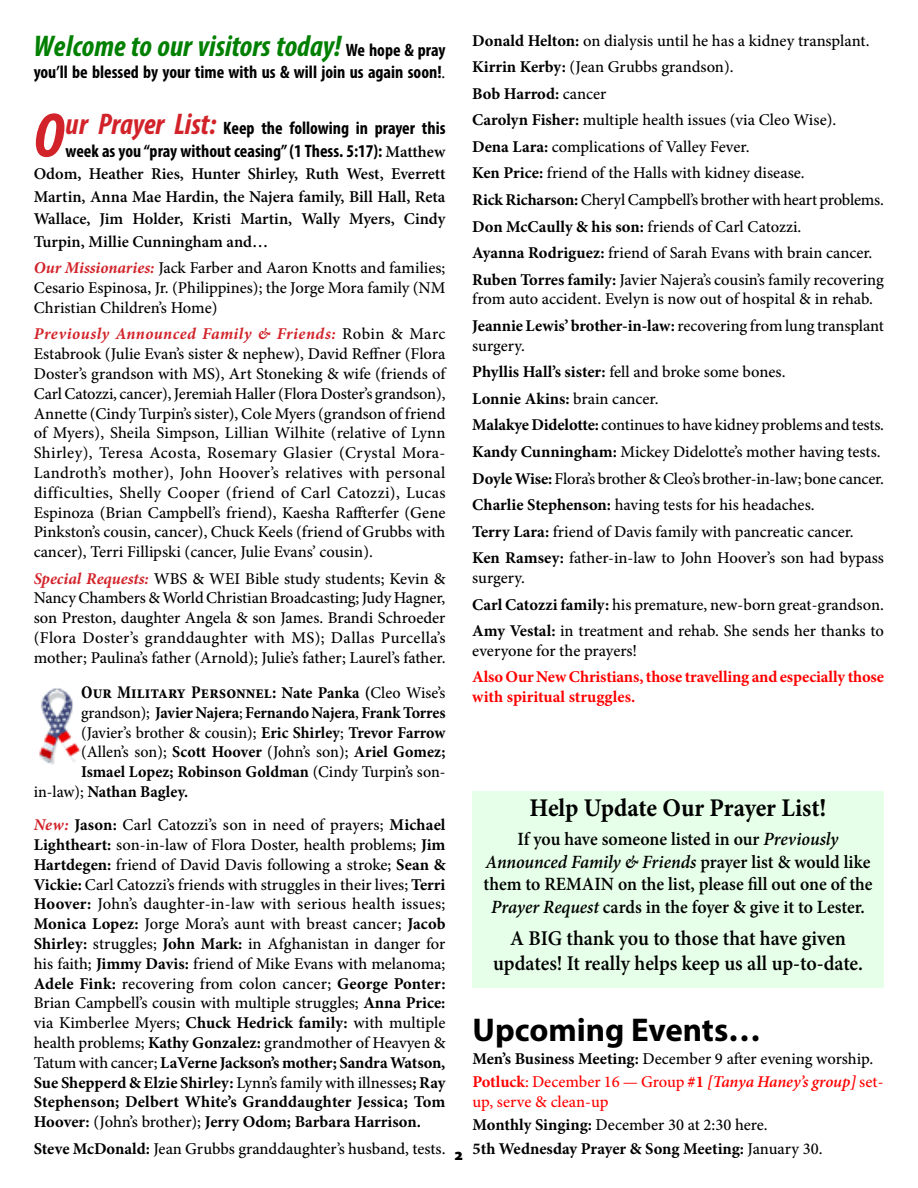
<style>
.page{position:relative;width:918px;height:1188px;background:#fff}
.page>*{position:absolute;margin:0;border:0;box-sizing:border-box;transform-origin:0 0}
.t1{font:700 33px "Myriad Pro";color:#000}
.t2{font:italic 700 condensed 30px "Myriad Pro";color:#008000}
.t3{font:700 25.5px "Minion Pro";letter-spacing:-.005em;color:#000;scale:.95 1}
.t4{font:600 21px/25.2px "Minion Pro";color:#000;text-align:center;scale:.95 1}
.t5{font:600 18.75px/22.5px "Minion Pro";color:#000;text-align:center;scale:.95 1}
.t6{font:700 condensed 18px/22.5px "Myriad Pro";color:#000;text-align:right}
.t7{font:700 condensed 18px "Minion Pro";color:#000}
.t8{font:500 16.5px/19.8px "Minion Pro";letter-spacing:-.005em;color:#000}
.t9{font:700 16.5px/23.2px "Minion Pro";letter-spacing:-.005em;color:#000}
.t10{font:600 16.5px/22.5px "Minion Pro";color:#000;text-align:justify}
.t11{font:700 16.5px/19.8px "Minion Pro";letter-spacing:-.01em;color:#f00}
.s1{font-style:normal;font-size:18px;color:#000}
.s2{font-family:"Minion Pro";font-weight:500;font-stretch:normal;font-size:16.5px}
.s3{font-style:italic;font-size:63.45px;color:#d2232a}
.s4{font-style:italic;font-size:30px;color:#d2232a}
.s5{font-family:"Minion Pro";font-weight:600;font-stretch:normal;font-size:16.5px}
.s6{font-weight:700;font-style:italic;color:#d2232a}
.s7{font-stretch:normal;font-size:16.5px}
.s8{font-weight:500;font-stretch:normal;font-size:16.5px}
.s9{font-weight:500}
.s10{font-weight:700}
.s11{font-family:"Myriad Pro";font-weight:900}
.s12{font-style:italic}
.s13{font-weight:700;color:#f00}
.s14{color:#f00}
.s15{font-weight:600;font-style:italic;color:#f00}
.s16{font-weight:500;color:#f00}
</style>
<div class="page">
<img style="left:39px;top:688px;width:42px;height:77px">
<div style="left:472px;top:791px;width:412px;height:196px;background:#e6ffe9"></div>
<h2 class="t2" style="left:34px;top:28px;width:413px">Welcome to our visitors today! <span class="s1">We hope &amp; pray</span></h2>
<p class="t6" style="left:34px;top:60px;width:413px">you’ll be blessed by your time with us &amp; will join us again soon!<span class="s2">.</span></p>
<p class="t6" style="left:34px;top:116px;width:413px"><span class="s3">O</span><span class="s4">ur Prayer List:</span> Keep the following in prayer this week as you “pray without ceasing” (1 Thess. 5:17): <span class="s5">Matthew</span></p>
<p class="t10" style="left:34px;top:162px;width:413px">Odom, Heather Ries, Hunter Shirley, Ruth West, Everrett Martin, Anna Mae Hardin, the Najera family, Bill Hall, Reta Wallace, Jim Holder, Kristi Martin, Wally Myers, Cindy Turpin, Millie Cunningham and…</p>
<p class="t8" style="left:34px;top:258px;width:413px;text-align:justify"><span class="s6">Our Missionaries:</span> Jack Farber and Aaron Knotts and families; Cesario Espinosa, Jr. (Philippines); the Jorge Mora family (NM Christian Children’s Home)</p>
<p class="t8" style="left:34px;top:324px;width:413px;text-align:justify"><span class="s6">Previously Announced Family &amp; Friends:</span> Robin &amp; Marc Estabrook (Julie Evan’s sister &amp; nephew), David Reffner (Flora Doster’s grandson with MS), Art Stoneking &amp; wife (friends of Carl Catozzi, cancer), Jeremiah Haller (Flora Doster’s grandson), Annette (Cindy Turpin’s sister), Cole Myers (grandson of friend of Myers), Sheila Simpson, Lillian Wilhite (relative of Lynn Shirley), Teresa Acosta, Rosemary Glasier (Crystal Mora-Landroth’s mother), John Hoover’s relatives with personal difficulties, Shelly Cooper (friend of Carl Catozzi), Lucas Espinoza (Brian Campbell’s friend), Kaesha Raffterfer (Gene Pinkston’s cousin, cancer), Chuck Keels (friend of Grubbs with cancer), Terri Fillipski (cancer, Julie Evans’ cousin).</p>
<p class="t8" style="left:34px;top:569px;width:413px;text-align:justify"><span class="s6">Special Requests:</span> WBS &amp; WEI Bible study students; Kevin &amp; Nancy Chambers &amp; World Christian Broadcasting; Judy Hagner, son Preston, daughter Angela &amp; son James. Brandi Schroeder (Flora Doster’s granddaughter with MS); Dallas Purcella’s mother; Paulina’s father (Arnold); Julie’s father; Laurel’s father.</p>
<p class="t7" style="left:81px;top:680px;width:366px">Our Military Personnel: <span class="s7">Nate Panka (</span><span class="s8">Cleo Wise’s</span></p>
<p class="t9" style="left:81px;top:701px;width:366px"><span class="s9">grandson);</span> Javier Najera<span class="s9">;</span> Fernando Najera<span class="s9">,</span> Frank Torres</p>
<p class="t8" style="left:81px;top:722px;width:366px">(Javier’s brother &amp; cousin); <span class="s10">Eric Shirley</span>; <span class="s10">Trevor Farrow</span></p>
<p class="t8" style="left:81px;top:742px;width:366px">(Allen’s son); <span class="s10">Scott Hoover</span> (John’s son); <span class="s10">Ariel Gomez;</span></p>
<p class="t9" style="left:81px;top:760px;width:366px">Ismael Lopez; Robinson Goldman <span class="s9">(Cindy Turpin’s son-</span></p>
<p class="t9" style="left:34px;top:780px;width:156px"><span class="s9">in-law);</span> Nathan Bagley.</p>
<p class="t8" style="left:34px;top:815px;width:413px;text-align:justify"><span class="s6">New:</span> <span class="s10">Jason:</span> Carl Catozzi’s son in need of prayers; <span class="s10">Michael Lightheart:</span> son-in-law of Flora Doster, health problems; <span class="s10">Jim Hartdegen:</span> friend of David Davis following a stroke; <span class="s10">Sean &amp; Vickie:</span> Carl Catozzi’s friends with struggles in their lives; <span class="s10">Terri Hoover:</span> John’s daughter-in-law with serious health issues; <span class="s10">Monica Lopez:</span> Jorge Mora’s aunt with breast cancer; <span class="s10">Jacob Shirley:</span> struggles; <span class="s10">John Mark:</span> in Afghanistan in danger for his faith; <span class="s10">Jimmy Davis:</span> friend of Mike Evans with melanoma; <span class="s10">Adele Fink:</span> recovering from colon cancer; <span class="s10">George Ponter:<br></span>Brian Campbell’s cousin with multiple struggles; <span class="s10">Anna Price: </span>via Kimberlee Myers; <span class="s10">Chuck Hedrick family:</span> with multiple health problems; <span class="s10">Kathy Gonzalez:</span> grandmother of Heavyen &amp; Tatum with cancer; <span class="s10">LaVerne Jackson’s mother; Sandra Watson, Sue Shepperd &amp; Elzie Shirley:</span> Lynn’s family with illnesses<span class="s10">; Ray Stephenson; Delbert White’s Granddaughter Jessica; Tom Hoover:</span> (John’s brother); <span class="s10">Jerry Odom; Barbara Harrison.</span></p>
<p class="t8" style="left:34px;top:1139px;width:431px"><span class="s10">Steve McDonald:</span> Jean Grubbs granddaughter’s husband, tests. <span class="s11">2</span></p>
<p class="t8" style="left:472px;top:27px;width:413px;line-height:26.5px"><span class="s10">Donald Helton:</span> on dialysis until he has a kidney transplant.<br><span class="s10">Kirrin Kerby:</span> (Jean Grubbs grandson).<br><span class="s10">Bob Harrod:</span> cancer<br><span class="s10">Carolyn Fisher:</span> multiple health issues (via Cleo Wise).<br><span class="s10">Dena Lara:</span> complications of Valley Fever.<br><span class="s10">Ken Price:</span> friend of the Halls with kidney disease.<br><span class="s10">Rick Richarson:</span> Cheryl Campbell’s brother with heart problems.<br><span class="s10">Don McCaully &amp; his son:</span> friends of Carl Catozzi.<br><span class="s10">Ayanna Rodriguez:</span> friend of Sarah Evans with brain cancer.<br><span class="s10">Ruben Torres family:</span> Javier Najera’s cousin’s family recovering</p>
<p class="t8" style="left:472px;top:286px;width:413px;line-height:26.5px">from auto accident. Evelyn is now out of hospital &amp; in rehab.<br><span class="s10">Jeannie Lewis’ brother-in-law:</span> recovering from lung transplant</p>
<p class="t8" style="left:472px;top:332px;width:413px;line-height:26.5px">surgery.<br><span class="s10">Phyllis Hall’s sister:</span> fell and broke some bones.<br><span class="s10">Lonnie Akins:</span> brain cancer.<br><span class="s10">Malakye Didelotte:</span> continues to have kidney problems and tests.<br><span class="s10">Kandy Cunningham:</span> Mickey Didelotte’s mother having tests.<br><span class="s10">Doyle Wise:</span> Flora’s brother &amp; Cleo’s brother-in-law; bone cancer.<br><span class="s10">Charlie Stephenson:</span> having tests for his headaches.<br><span class="s10">Terry Lara:</span> friend of Davis family with pancreatic cancer.<br><span class="s10">Ken Ramsey:</span> father-in-law to John Hoover’s son had bypass</p>
<p class="t8" style="left:472px;top:565px;width:413px;line-height:26.5px">surgery.<br><span class="s10">Carl Catozzi family:</span> his premature, new-born great-grandson.<br><span class="s10">Amy Vestal:</span> in treatment and rehab. She sends her thanks to</p>
<p class="t8" style="left:472px;top:641px;width:166px">everyone for the prayers!</p>
<p class="t11" style="left:472px;top:667px;width:413px">Also Our New Christians, those travelling and especially those with spiritual struggles.</p>
<h3 class="t3" style="left:530px;top:790px;width:314px">Help Update Our Prayer List!</h3>
<p class="t5" style="left:484px;top:828px;width:411px">If you have someone listed in our <span class="s12">Previously Announced Family &amp; Friends</span> prayer list &amp; would like them to REMAIN on the list, please fill out one of the <span class="s12">Prayer Request</span> cards in the foyer &amp; give it to Lester.</p>
<p class="t4" style="left:493px;top:925px;width:391px">A BIG thank you to those that have given updates! It really helps keep us all up-to-date.</p>
<h1 class="t1" style="left:472px;top:1008px;width:290px">Upcoming Events…</h1>
<p class="t8" style="left:472px;top:1047px;width:413px;line-height:23.2px"><span class="s10">Men’s Business Meeting:</span> December 9 after evening worship.<br><span class="s13">Potluck</span><span class="s14">: December 16 — Group</span> <span class="s13">#1</span> <span class="s15">[Tanya Haney’s group]</span> <span class="s14">set-</span></p>
<p class="t9" style="left:472px;top:1090px;width:352px"><span class="s16">up, serve &amp; clean-up<br></span>Monthly Singing: <span class="s9">December 30 at 2:30 here.<br></span>5th Wednesday Prayer &amp; Song Meeting: <span class="s9">January 30.</span></p>
</div>
